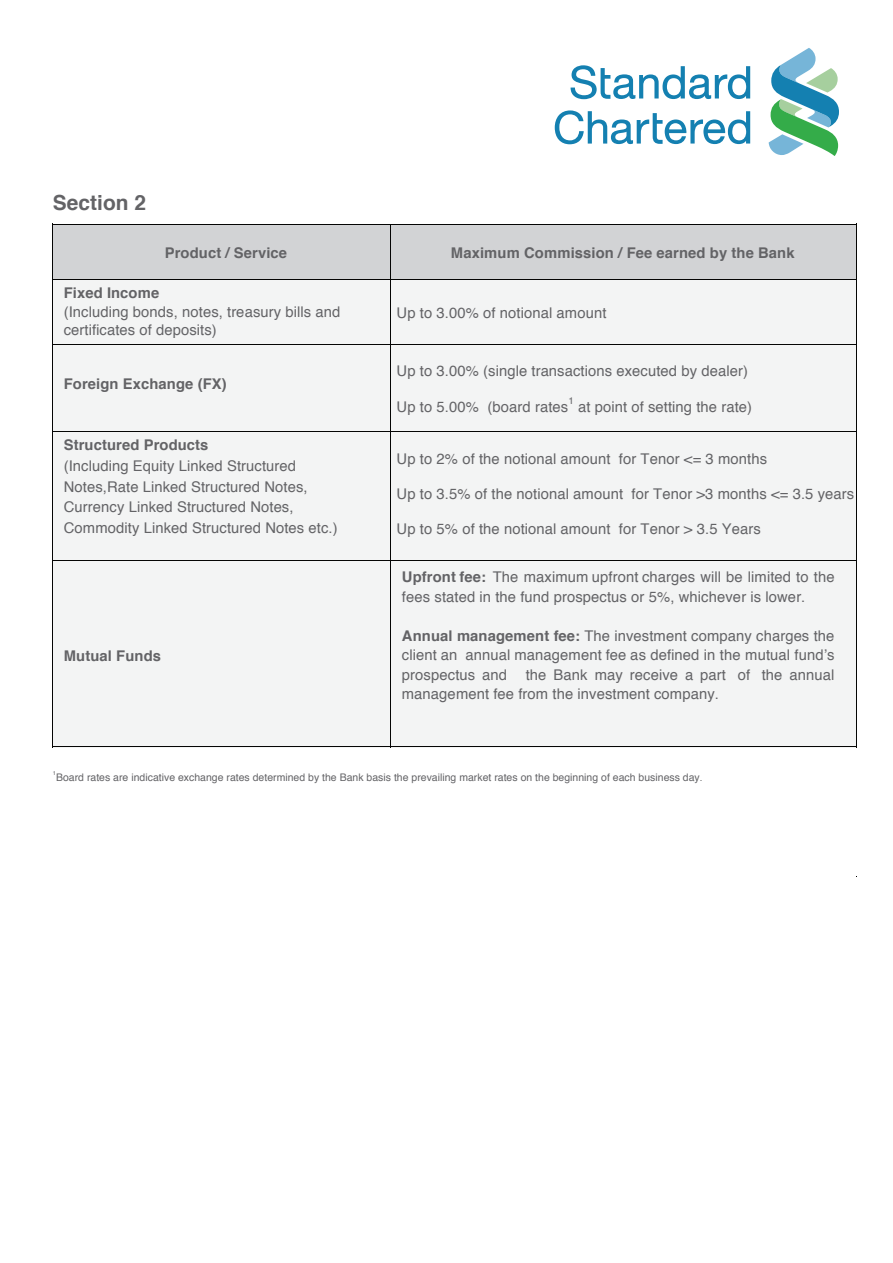
<style>
.page{position:relative;width:893px;height:1263px;background:#fff}
.page>*{position:absolute;margin:0;border:0;box-sizing:border-box;transform-origin:0 0}
.t1{font:700 20.85px "Helvetica";color:#636366}
.t2{font:14.7px/19.5px "Helvetica";letter-spacing:.01em;color:#636366}
.t3{font:700 14.7px "Helvetica";letter-spacing:.01em;color:#636366}
.t4{font:10.5px "Helvetica";letter-spacing:.005em;color:#636366}
.t5{font:9.75px "Helvetica";color:#636366}
.t6{font:5.7px "Helvetica";color:#636366}
.s1{font-weight:700}
.s2{font-size:9.75px}
</style>
<div class="page">
<svg style="left:570px;top:65px;width:180px;height:34px"></svg>
<svg style="left:554px;top:110px;width:196px;height:34px"></svg>
<svg style="left:768px;top:48px;width:71px;height:108px"></svg>
<div style="left:53px;top:279px;width:802px;height:469px;background:#f3f4f4"></div>
<div style="left:53px;top:225px;width:802px;height:55px;background:#d2d3d5"></div>
<hr style="left:53px;top:224px;width:337px;height:1px;background:#050504">
<hr style="left:391px;top:224px;width:465px;height:1px;background:#050504">
<hr style="left:52px;top:225px;width:1px;height:54px;background:#050504">
<hr style="left:390px;top:225px;width:1px;height:54px;background:#050504">
<hr style="left:856px;top:225px;width:1px;height:54px;background:#050504">
<hr style="left:53px;top:279px;width:337px;height:1px;background:#050504">
<hr style="left:391px;top:279px;width:465px;height:1px;background:#050504">
<hr style="left:52px;top:280px;width:1px;height:64px;background:#050504">
<hr style="left:390px;top:280px;width:1px;height:64px;background:#050504">
<hr style="left:856px;top:280px;width:1px;height:64px;background:#050504">
<hr style="left:53px;top:344px;width:337px;height:1px;background:#050504">
<hr style="left:391px;top:344px;width:465px;height:1px;background:#050504">
<hr style="left:52px;top:345px;width:1px;height:86px;background:#050504">
<hr style="left:390px;top:345px;width:1px;height:86px;background:#050504">
<hr style="left:856px;top:345px;width:1px;height:86px;background:#050504">
<hr style="left:53px;top:431px;width:337px;height:1px;background:#050504">
<hr style="left:391px;top:431px;width:465px;height:1px;background:#050504">
<hr style="left:52px;top:432px;width:1px;height:128px;background:#050504">
<hr style="left:390px;top:432px;width:1px;height:128px;background:#050504">
<hr style="left:856px;top:432px;width:1px;height:128px;background:#050504">
<hr style="left:53px;top:560px;width:337px;height:1px;background:#050504">
<hr style="left:391px;top:560px;width:465px;height:1px;background:#050504">
<hr style="left:52px;top:561px;width:1px;height:186px;background:#050504">
<hr style="left:390px;top:561px;width:1px;height:186px;background:#050504">
<hr style="left:856px;top:561px;width:1px;height:186px;background:#050504">
<hr style="left:53px;top:747px;width:337px;height:1px;background:#050504">
<hr style="left:391px;top:747px;width:465px;height:1px;background:#050504">
<h1 class="t1" style="left:53px;top:186px;width:95px">Section 2</h1>
<p class="t3" style="left:165px;top:241px;width:124px">Product / Service</p>
<p class="t3" style="left:451px;top:241px;width:345px">Maximum Commission / Fee earned by the Bank</p>
<p class="t3" style="left:64px;top:281px;width:97px">Fixed Income</p>
<p class="t2" style="left:64px;top:304px;width:278px;line-height:17.7px">(Including bonds, notes, treasury bills and certificates of deposits)</p>
<p class="t2" style="left:396px;top:304px;width:211px">Up to 3.00% of notional amount</p>
<p class="t3" style="left:64px;top:372px;width:165px">Foreign Exchange (FX)</p>
<p class="t3" style="left:64px;top:433px;width:146px">Structured Products</p>
<p class="t2" style="left:64px;top:456px;width:275px;line-height:20.7px">(Including Equity Linked Structured Notes,Rate Linked Structured Notes, Currency Linked Structured Notes, Commodity Linked Structured Notes etc.)</p>
<p class="t3" style="left:64px;top:644px;width:99px">Mutual Funds</p>
<p class="t2" style="left:396px;top:362px;width:353px">Up to 3.00% (single transactions executed by dealer)</p>
<p class="t2" style="left:396px;top:397px;width:173px">Up to 5.00% (board rates</p>
<p class="t5" style="left:568px;top:393px;width:7px">1</p>
<p class="t2" style="left:578px;top:397px;width:176px">at point of setting the rate)</p>
<p class="t2" style="left:396px;top:449px;width:372px">Up to 2% of the notional amount for Tenor &lt;= 3 months</p>
<p class="t2" style="left:396px;top:485px;width:459px">Up to 3.5% of the notional amount for Tenor &gt;3 months &lt;= 3.5 years</p>
<p class="t2" style="left:396px;top:520px;width:366px">Up to 5% of the notional amount for Tenor &gt; 3.5 Years</p>
<p class="t2" style="left:402px;top:568px;width:434px"><span class="s1">Upfront fee:</span> The maximum upfront charges will be limited to the fees stated in the fund prospectus or 5%, whichever is lower.</p>
<p class="t2" style="left:402px;top:626px;width:434px;text-align:justify"><span class="s1">Annual management fee:</span> The investment company charges the client an annual management fee as defined in the mutual fund’s prospectus and</p>
<p class="t2" style="left:402px;top:665px;width:434px;text-indent:124px">the Bank may receive a part of the annual management fee from the investment company.</p>
<p class="t6" style="left:53px;top:769px;width:5px">1</p>
<p class="t4" style="left:56px;top:770px;width:648px">Board rates are indicative exchange rates determined by the Bank basis the prevailing market rates on the beginning of each business day<span class="s2">.</span></p>
</div>
